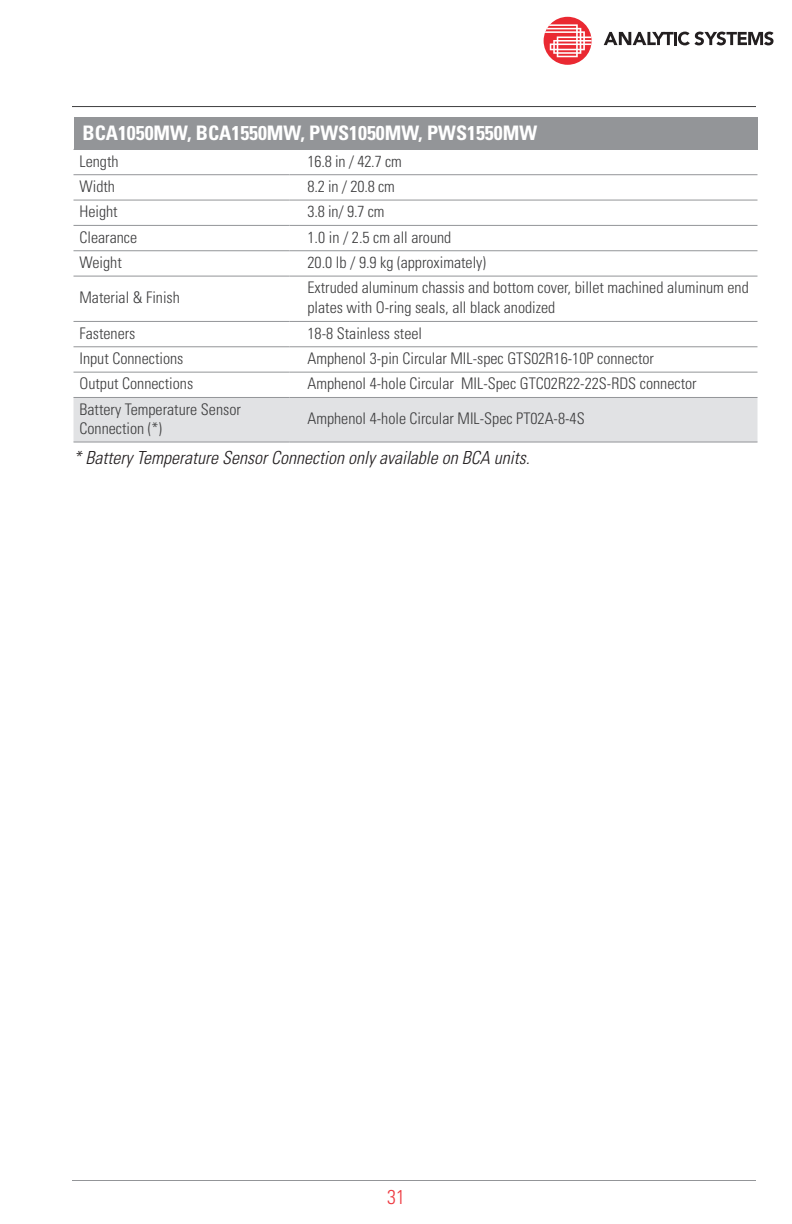
<style>
.page{position:relative;width:792px;height:1224px;background:#fff}
.page>*{position:absolute;margin:0;border:0;box-sizing:border-box;transform-origin:0 0}
.table_heading{font:700 condensed 20px "Univers LT Std";color:#fff}
.t1{font:300 condensed 20px "Univers LT Std";color:#ee3a41}
.bullet_i_ii_iii{font:italic 300 condensed 18px "Univers LT Std";color:#231f20}
.Table_Body_Text{font:300 condensed 16px/20px "Univers LT Std";color:#3e3e3f}
</style>
<div class="page">
<svg style="left:604px;top:32px;width:170px;height:13px"></svg>
<div style="left:544px;top:17px;width:48px;height:48px;background:#ea2932;border-radius:50%"></div>
<svg style="left:545px;top:24px;width:47px;height:33px"></svg>
<hr style="left:72px;top:1180px;width:684px;height:1px;background:#939598">
<hr style="left:72px;top:106px;width:684px;height:1px;background:#3e3e3f">
<div style="left:74px;top:117px;width:684px;height:32px;background:#939598"></div>
<div style="left:74px;top:398px;width:684px;height:44px;background:#e1e2e4"></div>
<hr style="left:74px;top:174px;width:216px;height:1px;background:#939598">
<hr style="left:290px;top:174px;width:468px;height:1px;background:#939598">
<hr style="left:74px;top:200px;width:216px;height:1px;background:#939598">
<hr style="left:290px;top:200px;width:468px;height:1px;background:#939598">
<hr style="left:74px;top:225px;width:216px;height:1px;background:#939598">
<hr style="left:290px;top:225px;width:468px;height:1px;background:#939598">
<hr style="left:74px;top:250px;width:216px;height:1px;background:#939598">
<hr style="left:290px;top:250px;width:468px;height:1px;background:#939598">
<hr style="left:74px;top:276px;width:216px;height:1px;background:#939598">
<hr style="left:290px;top:276px;width:468px;height:1px;background:#939598">
<hr style="left:74px;top:321px;width:216px;height:1px;background:#939598">
<hr style="left:290px;top:321px;width:468px;height:1px;background:#939598">
<hr style="left:74px;top:346px;width:216px;height:1px;background:#939598">
<hr style="left:290px;top:346px;width:468px;height:1px;background:#939598">
<hr style="left:74px;top:372px;width:216px;height:1px;background:#939598">
<hr style="left:290px;top:372px;width:468px;height:1px;background:#939598">
<hr style="left:74px;top:397px;width:216px;height:1px;background:#939598">
<hr style="left:290px;top:397px;width:468px;height:1px;background:#939598">
<hr style="left:74px;top:442px;width:216px;height:1px;background:#939598">
<hr style="left:290px;top:442px;width:468px;height:1px;background:#939598">
<hr style="left:74px;top:149px;width:216px;height:1px;background:#939598">
<hr style="left:290px;top:149px;width:468px;height:1px;background:#939598">
<p class="table_heading" style="left:83px;top:121px;width:456px">BCA1050MW, BCA1550MW, PWS1050MW, PWS1550MW</p>
<p class="Table_Body_Text" style="left:80px;top:151px;width:41px">Length</p>
<p class="Table_Body_Text" style="left:308px;top:151px;width:96px">16.8 in / 42.7 cm</p>
<p class="Table_Body_Text" style="left:80px;top:176px;width:37px">Width</p>
<p class="Table_Body_Text" style="left:308px;top:176px;width:89px">8.2 in / 20.8 cm</p>
<p class="Table_Body_Text" style="left:80px;top:202px;width:40px">Height</p>
<p class="Table_Body_Text" style="left:308px;top:202px;width:78px">3.8 in/ 9.7 cm</p>
<p class="Table_Body_Text" style="left:80px;top:227px;width:59px">Clearance</p>
<p class="Table_Body_Text" style="left:308px;top:227px;width:145px">1.0 in / 2.5 cm all around</p>
<p class="Table_Body_Text" style="left:80px;top:252px;width:44px">Weight</p>
<p class="Table_Body_Text" style="left:308px;top:252px;width:180px">20.0 lb / 9.9 kg (approximately)</p>
<p class="Table_Body_Text" style="left:80px;top:288px;width:102px">Material &amp; Finish</p>
<p class="Table_Body_Text" style="left:308px;top:278px;width:443px">Extruded aluminum chassis and bottom cover, billet machined aluminum end plates with O-ring seals, all black anodized</p>
<p class="Table_Body_Text" style="left:80px;top:323px;width:57px">Fasteners</p>
<p class="Table_Body_Text" style="left:308px;top:323px;width:116px">18-8 Stainless steel</p>
<p class="Table_Body_Text" style="left:80px;top:349px;width:105px">Input Connections</p>
<p class="Table_Body_Text" style="left:308px;top:349px;width:348px">Amphenol 3-pin Circular MIL-spec GTS02R16-10P connector</p>
<p class="Table_Body_Text" style="left:80px;top:374px;width:115px">Output Connections</p>
<p class="Table_Body_Text" style="left:308px;top:374px;width:391px">Amphenol 4-hole Circular MIL-Spec GTC02R22-22S-RDS connector</p>
<p class="Table_Body_Text" style="left:80px;top:400px;width:163px;line-height:19.2px">Battery Temperature Sensor<br>Connection (*)</p>
<p class="Table_Body_Text" style="left:308px;top:409px;width:279px">Amphenol 4-hole Circular MIL-Spec PT02A-8-4S</p>
<p class="bullet_i_ii_iii" style="left:74px;top:447px;width:458px">* Battery Temperature Sensor Connection only available on BCA units.</p>
<p class="t1" style="left:387px;top:1185px;width:19px">31</p>
</div>
